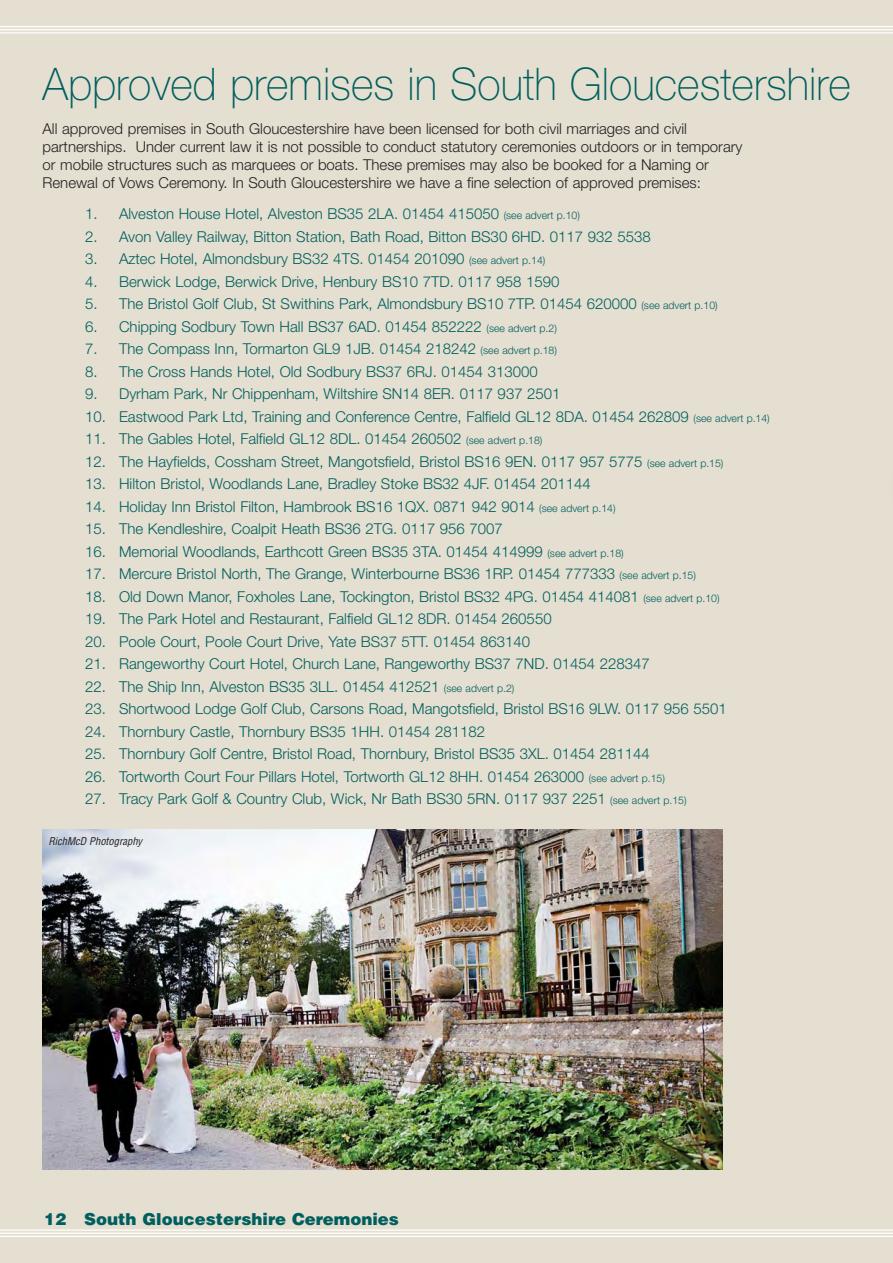
<style>
.page{position:relative;width:893px;height:1263px;background:#e5dfd2}
.page>*{position:absolute;margin:0;border:0;box-sizing:border-box;transform-origin:0 0}
.t1{font:100 45px "Helvetica Neue";color:#005f5c;scale:.96 1}
.t2{font:900 16.5px "Helvetica";color:#005f5c}
.t3{font:300 15px "Helvetica Neue";color:#005f5c}
.t4{font:300 15px/18px "Helvetica Neue";color:#231f20}
.t5{font:italic condensed 10.5px "Helvetica";color:#231f20}
.s1{font-size:10.5px}
</style>
<div class="page">
<hr style="left:0;top:26px;width:893px;height:1px;background:#fff">
<hr style="left:0;top:29px;width:893px;height:1px;background:#fff">
<hr style="left:0;top:32px;width:893px;height:2px;background:#fff">
<hr style="left:0;top:1229px;width:893px;height:2px;background:#fff">
<hr style="left:0;top:1232px;width:893px;height:2px;background:#fff">
<hr style="left:0;top:1236px;width:893px;height:1px;background:#fff">
<img style="left:43px;top:829px;width:680px;height:340px">
<p class="t1" style="left:43px;top:68px;width:844px">Approved premises in South Gloucestershire</p>
<p class="t4" style="left:43px;top:121px;width:701px">All approved premises in South Gloucestershire have been licensed for both civil marriages and civil partnerships. Under current law it is not possible to conduct statutory ceremonies outdoors or in temporary or mobile structures such as marquees or boats. These premises may also be booked for a Naming or Renewal of Vows Ceremony. In South Gloucestershire we have a fine selection of approved premises:</p>
<p class="t3" style="left:85px;top:208px;width:496px">1. Alveston House Hotel, Alveston BS35 2LA. 01454 415050 <span class="s1">(see advert p.10)</span></p>
<p class="t3" style="left:85px;top:231px;width:567px">2. Avon Valley Railway, Bitton Station, Bath Road, Bitton BS30 6HD. 0117 932 5538</p>
<p class="t3" style="left:85px;top:253px;width:462px">3. Aztec Hotel, Almondsbury BS32 4TS. 01454 201090 <span class="s1">(see advert p.14)</span></p>
<p class="t3" style="left:85px;top:276px;width:476px">4. Berwick Lodge, Berwick Drive, Henbury BS10 7TD. 0117 958 1590</p>
<p class="t3" style="left:85px;top:298px;width:634px">5. The Bristol Golf Club, St Swithins Park, Almondsbury BS10 7TP. 01454 620000 <span class="s1">(see advert p.10)</span></p>
<p class="t3" style="left:85px;top:321px;width:473px">6. Chipping Sodbury Town Hall BS37 6AD. 01454 852222 <span class="s1">(see advert p.2)</span></p>
<p class="t3" style="left:85px;top:343px;width:473px">7. The Compass Inn, Tormarton GL9 1JB. 01454 218242 <span class="s1">(see advert p.18)</span></p>
<p class="t3" style="left:85px;top:366px;width:454px">8. The Cross Hands Hotel, Old Sodbury BS37 6RJ. 01454 313000</p>
<p class="t3" style="left:85px;top:388px;width:477px">9. Dyrham Park, Nr Chippenham, Wiltshire SN14 8ER. 0117 937 2501</p>
<p class="t3" style="left:85px;top:411px;width:686px">10. Eastwood Park Ltd, Training and Conference Centre, Falfield GL12 8DA. 01454 262809 <span class="s1">(see advert p.14)</span></p>
<p class="t3" style="left:85px;top:433px;width:459px">11. The Gables Hotel, Falfield GL12 8DL. 01454 260502 <span class="s1">(see advert p.18)</span></p>
<p class="t3" style="left:85px;top:456px;width:640px">12. The Hayfields, Cossham Street, Mangotsfield, Bristol BS16 9EN. 0117 957 5775 <span class="s1">(see advert p.15)</span></p>
<p class="t3" style="left:85px;top:478px;width:507px">13. Hilton Bristol, Woodlands Lane, Bradley Stoke BS32 4JF. 01454 201144</p>
<p class="t3" style="left:85px;top:501px;width:532px">14. Holiday Inn Bristol Filton, Hambrook BS16 1QX. 0871 942 9014 <span class="s1">(see advert p.14)</span></p>
<p class="t3" style="left:85px;top:523px;width:419px">15. The Kendleshire, Coalpit Heath BS36 2TG. 0117 956 7007</p>
<p class="t3" style="left:85px;top:546px;width:540px">16. Memorial Woodlands, Earthcott Green BS35 3TA. 01454 414999 <span class="s1">(see advert p.18)</span></p>
<p class="t3" style="left:85px;top:568px;width:612px">17. Mercure Bristol North, The Grange, Winterbourne BS36 1RP. 01454 777333 <span class="s1">(see advert p.15)</span></p>
<p class="t3" style="left:85px;top:591px;width:636px">18. Old Down Manor, Foxholes Lane, Tockington, Bristol BS32 4PG. 01454 414081 <span class="s1">(see advert p.10)</span></p>
<p class="t3" style="left:85px;top:613px;width:468px">19. The Park Hotel and Restaurant, Falfield GL12 8DR. 01454 260550</p>
<p class="t3" style="left:85px;top:636px;width:446px">20. Poole Court, Poole Court Drive, Yate BS37 5TT. 01454 863140</p>
<p class="t3" style="left:85px;top:658px;width:566px">21. Rangeworthy Court Hotel, Church Lane, Rangeworthy BS37 7ND. 01454 228347</p>
<p class="t3" style="left:85px;top:681px;width:431px">22. The Ship Inn, Alveston BS35 3LL. 01454 412521 <span class="s1">(see advert p.2)</span></p>
<p class="t3" style="left:85px;top:703px;width:643px">23. Shortwood Lodge Golf Club, Carsons Road, Mangotsfield, Bristol BS16 9LW. 0117 956 5501</p>
<p class="t3" style="left:85px;top:726px;width:402px">24. Thornbury Castle, Thornbury BS35 1HH. 01454 281182</p>
<p class="t3" style="left:85px;top:748px;width:566px">25. Thornbury Golf Centre, Bristol Road, Thornbury, Bristol BS35 3XL. 01454 281144</p>
<p class="t3" style="left:85px;top:771px;width:581px">26. Tortworth Court Four Pillars Hotel, Tortworth GL12 8HH. 01454 263000 <span class="s1">(see advert p.15)</span></p>
<p class="t3" style="left:85px;top:793px;width:603px">27. Tracy Park Golf &amp; Country Club, Wick, Nr Bath BS30 5RN. 0117 937 2251 <span class="s1">(see advert p.15)</span></p>
<p class="t5" style="left:48px;top:837px;width:95px">RichMcD Photography</p>
<p class="t2" style="left:44px;top:1213px;width:356px">12 South Gloucestershire Ceremonies</p>
</div>
